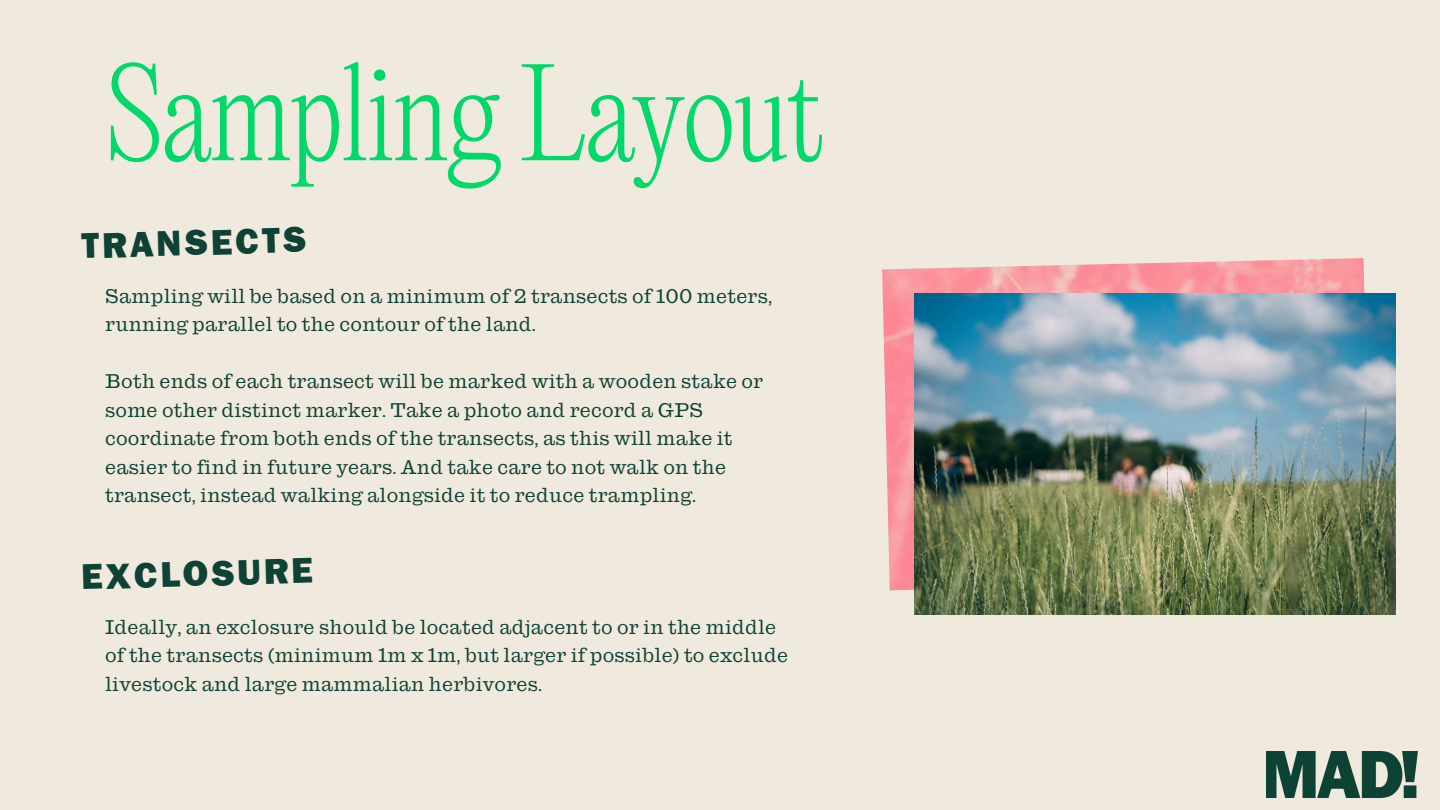
<style>
.page{position:relative;width:1440px;height:810px;background:#f0e9dd}
.page>*{position:absolute;margin:0;border:0;box-sizing:border-box;transform-origin:0 0}
.t1{font:200 120px "PP Editorial New";letter-spacing:-.02em;color:#00d969}
.t2{font:800 36px "Franklin Gothic LT Pro";color:#0d4235}
.t3{font:19px/28.5px "Antique No 6";letter-spacing:.01em;color:#0d4235}
</style>
<div class="page">
<img style="left:1266px;top:751px;width:152px;height:46px">
<img style="left:882px;top:258px;width:483px;height:332px">
<img style="left:914px;top:293px;width:482px;height:321px">
<h1 class="t1" style="left:105px;top:55px;width:720px">Sampling Layout</h1>
<h2 class="t2" style="left:81px;top:234px;width:227px;rotate:-2deg">TRANSECTS</h2>
<p class="t3" style="left:105px;top:282px;width:669px">Sampling will be based on a minimum of 2 transects of 100 meters, running parallel to the contour of the land.</p>
<p class="t3" style="left:105px;top:368px;width:660px">Both ends of each transect will be marked with a wooden stake or some other distinct marker. Take a photo and record a GPS coordinate from both ends of the transects, as this will make it easier to find in future years. And take care to not walk on the transect, instead walking alongside it to reduce trampling.</p>
<h2 class="t2" style="left:81px;top:565px;width:233px;rotate:-2deg">EXCLOSURE</h2>
<p class="t3" style="left:105px;top:613px;width:685px">Ideally, an exclosure should be located adjacent to or in the middle of the transects (minimum 1m x 1m, but larger if possible) to exclude livestock and large mammalian herbivores.</p>
</div>
